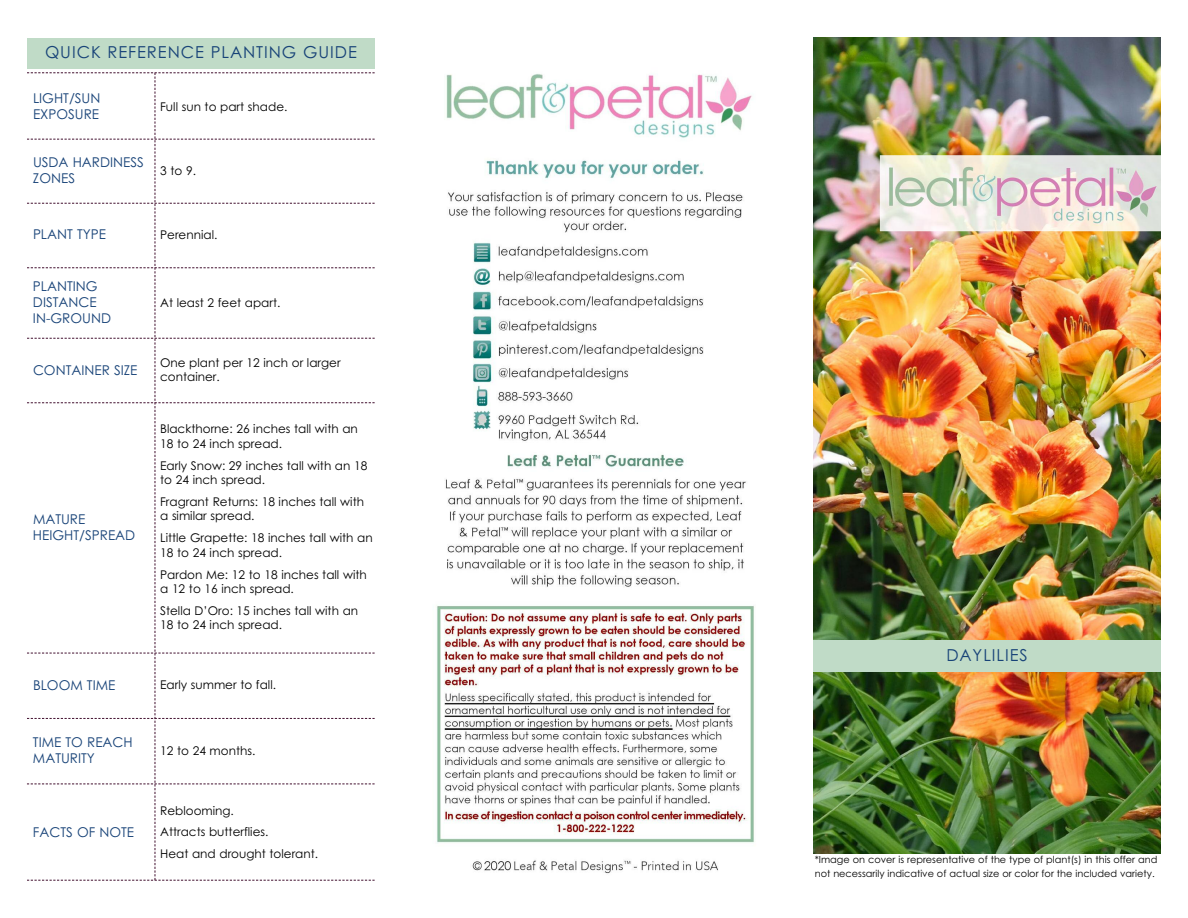
<style>
.page{position:relative;width:1188px;height:918px;background:#fff}
.page>*{position:absolute;margin:0;border:0;box-sizing:border-box;transform-origin:0 0}
.t1{font:16.5px "Century Gothic";letter-spacing:.055em;color:#184378}
.t2{font:13.5px/16.2px "Century Gothic";color:#184378}
.t3{font:12px/14.4px "Century Gothic";color:#000}
.t4{font:9.75px/14px "Century Gothic";color:#000}
</style>
<div class="page">
<div style="left:27px;top:38px;width:348px;height:31px;background:#c0dbc7"></div>
<img style="left:813px;top:38px;width:348px;height:816px">
<svg style="left:27px;top:72px;width:348px;height:809px"></svg>
<img style="left:436px;top:74px;width:319px;height:800px">
<div style="left:813px;top:640px;width:348px;height:32px;background:#c0dbc7"></div>
<img style="left:880px;top:155px;width:281px;height:76px">
<img style="left:885px;top:165px;width:275px;height:60px">
<h1 class="t1" style="left:45px;top:42px;width:313px">QUICK REFERENCE PLANTING GUIDE</h1>
<p class="t2" style="left:33px;top:90px;width:69px">LIGHT/SUN<br>EXPOSURE</p>
<p class="t3" style="left:160px;top:99px;width:129px">Full sun to part shade.</p>
<p class="t2" style="left:33px;top:154px;width:112px">USDA HARDINESS<br>ZONES</p>
<p class="t3" style="left:160px;top:164px;width:37px">3 to 9.</p>
<p class="t2" style="left:33px;top:226px;width:75px">PLANT TYPE</p>
<p class="t3" style="left:160px;top:227px;width:59px">Perennial.</p>
<p class="t2" style="left:33px;top:278px;width:80px">PLANTING<br>DISTANCE<br>IN-GROUND</p>
<p class="t3" style="left:160px;top:295px;width:122px">At least 2 feet apart.</p>
<p class="t2" style="left:33px;top:362px;width:106px">CONTAINER SIZE</p>
<p class="t3" style="left:160px;top:356px;width:182px">One plant per 12 inch or larger container.</p>
<p class="t2" style="left:33px;top:511px;width:104px">MATURE<br>HEIGHT/SPREAD</p>
<p class="t2" style="left:33px;top:677px;width:84px">BLOOM TIME</p>
<p class="t2" style="left:33px;top:734px;width:101px">TIME TO REACH<br>MATURITY</p>
<p class="t2" style="left:33px;top:824px;width:103px">FACTS OF NOTE</p>
<p class="t3" style="left:160px;top:422px;width:199px">Blackthorne: 26 inches tall with an<br>18 to 24 inch spread.</p>
<p class="t3" style="left:160px;top:458px;width:209px">Early Snow: 29 inches tall with an 18 to 24 inch spread.</p>
<p class="t3" style="left:160px;top:495px;width:205px">Fragrant Returns: 18 inches tall with a similar spread.</p>
<p class="t3" style="left:160px;top:531px;width:214px">Little Grapette: 18 inches tall with an<br>18 to 24 inch spread.</p>
<p class="t3" style="left:160px;top:567px;width:208px">Pardon Me: 12 to 18 inches tall with a 12 to 16 inch spread.</p>
<p class="t3" style="left:160px;top:603px;width:200px">Stella D’Oro: 15 inches tall with an<br>18 to 24 inch spread.</p>
<p class="t3" style="left:160px;top:678px;width:117px">Early summer to fall.</p>
<p class="t3" style="left:160px;top:743px;width:97px">12 to 24 months.</p>
<p class="t3" style="left:160px;top:799px;width:160px;line-height:21.9px">Reblooming.<br>Attracts butterflies.<br>Heat and drought tolerant.</p>
<h1 class="t1" style="left:946px;top:645px;width:83px">DAYLILIES</h1>
<p class="t4" style="left:815px;top:852px;width:344px">*Image on cover is representative of the type of plant(s) in this offer and not necessarily indicative of actual size or color for the included variety.</p>
</div>
